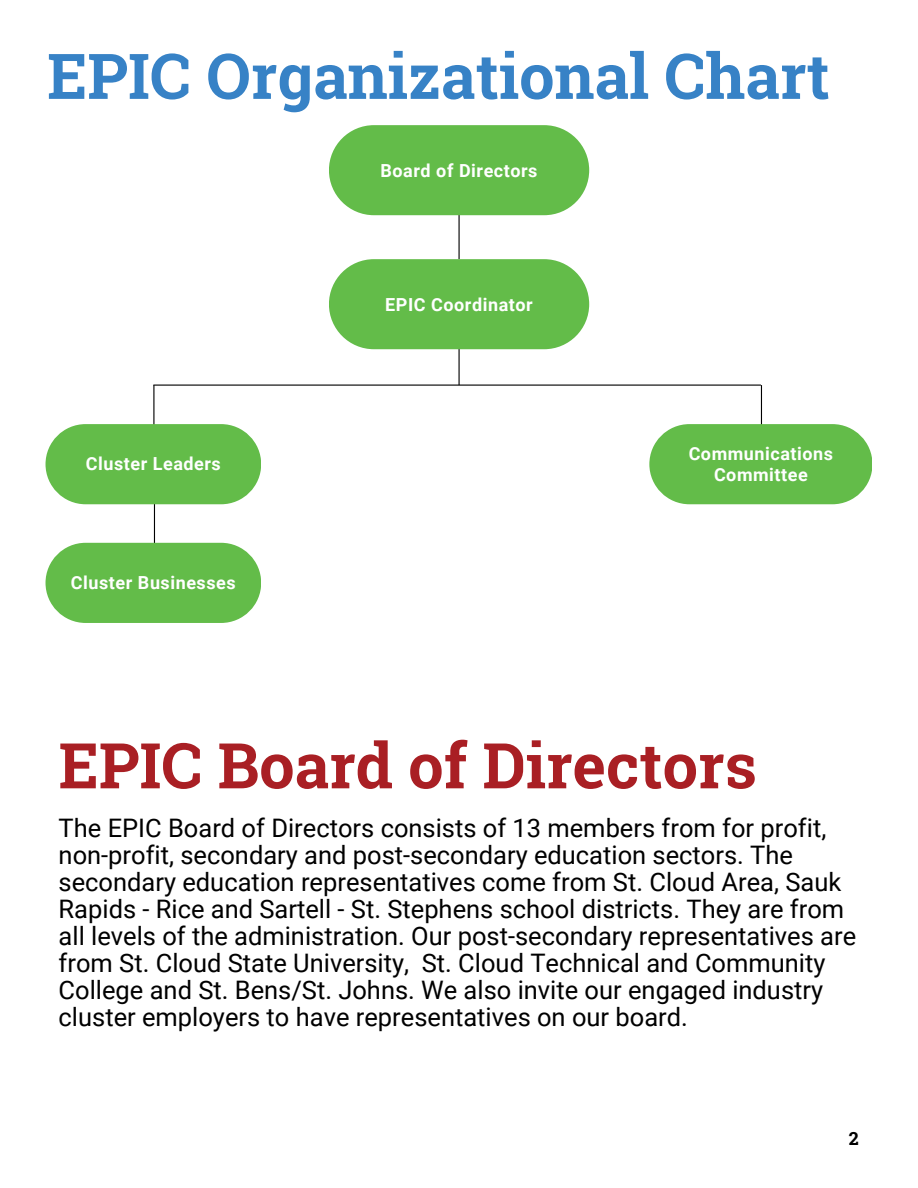
<style>
.page{position:relative;width:918px;height:1188px;background:#fff}
.page>*{position:absolute;margin:0;border:0;box-sizing:border-box;transform-origin:0 0}
.t1{font:700 63px "Roboto Slab";color:#3782c6}
.t2{font:700 63px "Roboto Slab";color:#a91f24}
.t3{font:25.5px/27px "Roboto";color:#000}
.t4{font:700 18px/21.3px "Roboto";letter-spacing:.03em;color:#fff;text-align:center}
.t5{font:700 18px "Roboto Slab";color:#000}
</style>
<div class="page">
<hr style="left:153px;top:385px;width:1px;height:64px;background:#000">
<hr style="left:761px;top:385px;width:1px;height:64px;background:#000">
<hr style="left:154px;top:484px;width:1px;height:64px;background:#000">
<hr style="left:459px;top:195px;width:1px;height:64px;background:#000">
<div style="left:329px;top:125px;width:260px;height:90px;background:#63bc49;border-radius:45px"></div>
<hr style="left:153px;top:385px;width:608px;height:1px;background:#000">
<hr style="left:459px;top:321px;width:1px;height:64px;background:#000">
<div style="left:329px;top:259px;width:260px;height:90px;background:#63bc49;border-radius:45px"></div>
<div style="left:46px;top:424px;width:215px;height:80px;background:#63bc49;border-radius:40px"></div>
<div style="left:649px;top:424px;width:223px;height:80px;background:#63bc49;border-radius:40px"></div>
<div style="left:46px;top:543px;width:215px;height:80px;background:#63bc49;border-radius:40px"></div>
<p class="t1" style="left:47px;top:33px;width:784px">EPIC Organizational Chart</p>
<p class="t4" style="left:381px;top:160px;width:159px">Board of Directors</p>
<p class="t4" style="left:385px;top:294px;width:149px">EPIC Coordinator</p>
<p class="t4" style="left:86px;top:453px;width:137px">Cluster Leaders</p>
<h1 class="t4" style="left:689px;top:443px;width:146px">Communications<br>Committee</h1>
<h2 class="t4" style="left:71px;top:572px;width:166px">Cluster Businesses</h2>
<h1 class="t2" style="left:59px;top:722px;width:700px">EPIC Board of Directors</h1>
<p class="t3" style="left:59px;top:815px;width:799px">The EPIC Board of Directors consists of 13 members from for profit, non-profit, secondary and post-secondary education sectors. The secondary education representatives come from St. Cloud Area, Sauk Rapids - Rice and Sartell - St. Stephens school districts. They are from all levels of the administration. Our post-secondary representatives are from St. Cloud State University, St. Cloud Technical and Community College and St. Bens/St. Johns. We also invite our engaged industry cluster employers to have representatives on our board.</p>
<p class="t5" style="left:849px;top:1126px;width:11px">2</p>
</div>
